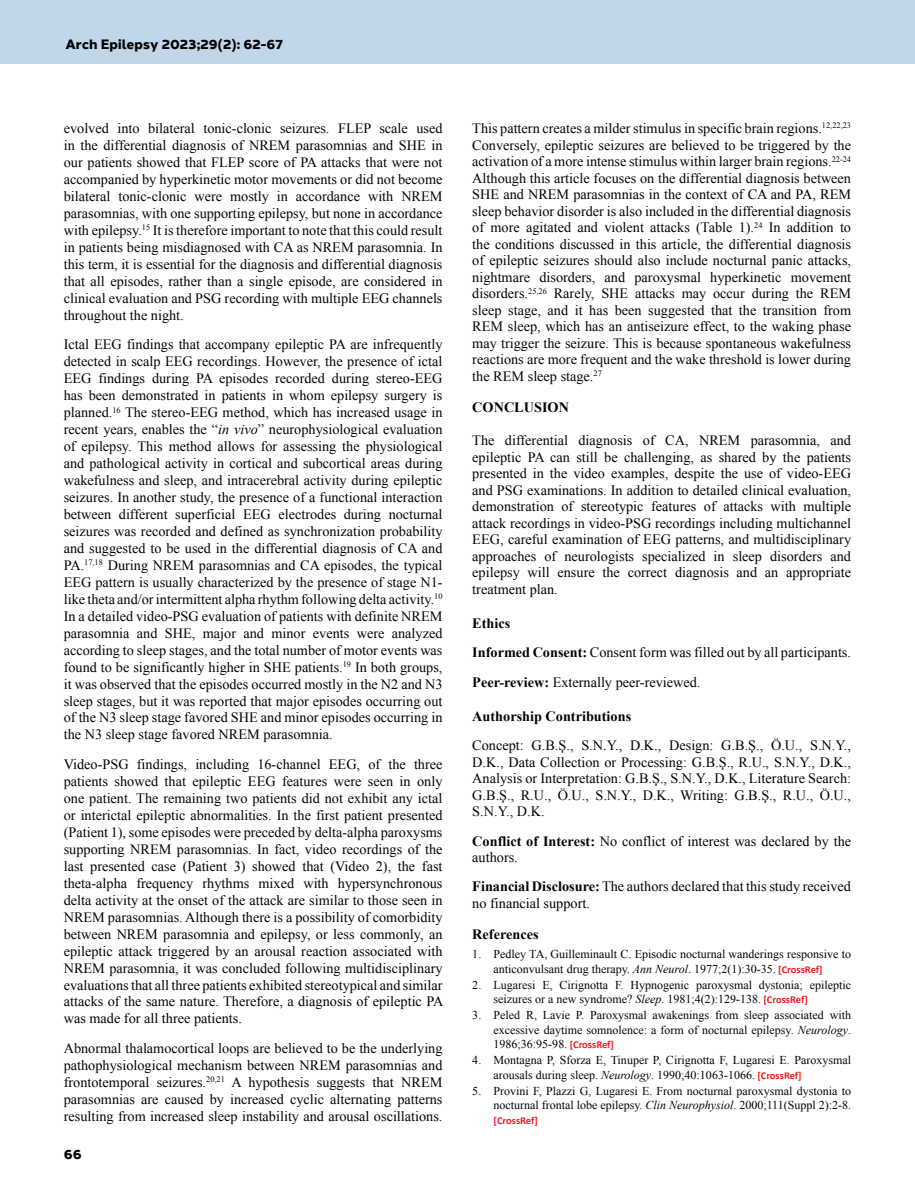
<style>
.page{position:relative;width:915px;height:1191px;background:#fff}
.page>*{position:absolute;margin:0;border:0;box-sizing:border-box;transform-origin:0 0}
.t1{font:14.25px/17px "Times New Roman";color:#040503;text-align:justify}
.t2{font:700 14.25px "Times New Roman";color:#040503}
.t3{font:800 13.5px "Halcom";color:#040503}
.t4{font:12px/14.4px "Times New Roman";color:#040503}
.t5{font:700 10.5px "Calibri";color:#ee1d23}
.s1{font-style:italic}
.s2{font-weight:700}
.s3{font-family:"Calibri";font-weight:700;font-size:10.5px;color:#ee1d23}
</style>
<div class="page">
<div style="left:0;top:0;width:914px;height:64px;background:#c1d6e9"></div>
<p class="t3" style="left:65px;top:33px;width:219px">Arch Epilepsy 2023;29(2): 62-67</p>
<p class="t1" style="left:64px;top:120px;width:380px">evolved into bilateral tonic-clonic seizures. FLEP scale used in the differential diagnosis of NREM parasomnias and SHE in our patients showed that FLEP score of PA attacks that were not accompanied by hyperkinetic motor movements or did not become bilateral tonic-clonic were mostly in accordance with NREM parasomnias, with one supporting epilepsy, but none in accordance with epilepsy.<sup>15</sup> It is therefore important to note that this could result in patients being misdiagnosed with CA as NREM parasomnia. In this term, it is essential for the diagnosis and differential diagnosis that all episodes, rather than a single episode, are considered in clinical evaluation and PSG recording with multiple EEG channels throughout the night.</p>
<p class="t1" style="left:64px;top:336px;width:380px">Ictal EEG findings that accompany epileptic PA are infrequently detected in scalp EEG recordings. However, the presence of ictal EEG findings during PA episodes recorded during stereo-EEG has been demonstrated in patients in whom epilepsy surgery is planned.<sup>16</sup> The stereo-EEG method, which has increased usage in recent years, enables the “<span class="s1">in vivo</span>” neurophysiological evaluation of epilepsy. This method allows for assessing the physiological and pathological activity in cortical and subcortical areas during wakefulness and sleep, and intracerebral activity during epileptic seizures. In another study, the presence of a functional interaction between different superficial EEG electrodes during nocturnal seizures was recorded and defined as synchronization probability and suggested to be used in the differential diagnosis of CA and PA.<sup>17,18</sup> During NREM parasomnias and CA episodes, the typical EEG pattern is usually characterized by the presence of stage N1- like theta and/or intermittent alpha rhythm following delta activity.<sup>10<br></sup>In a detailed video-PSG evaluation of patients with definite NREM parasomnia and SHE, major and minor events were analyzed according to sleep stages, and the total number of motor events was found to be significantly higher in SHE patients.<sup>19</sup> In both groups, it was observed that the episodes occurred mostly in the N2 and N3 sleep stages, but it was reported that major episodes occurring out of the N3 sleep stage favored SHE and minor episodes occurring in the N3 sleep stage favored NREM parasomnia.</p>
<p class="t1" style="left:64px;top:755px;width:381px">Video-PSG findings, including 16-channel EEG, of the three patients showed that epileptic EEG features were seen in only one patient. The remaining two patients did not exhibit any ictal or interictal epileptic abnormalities. In the first patient presented (Patient 1), some episodes were preceded by delta-alpha paroxysms supporting NREM parasomnias. In fact, video recordings of the last presented case (Patient 3) showed that (Video 2), the fast theta-alpha frequency rhythms mixed with hypersynchronous delta activity at the onset of the attack are similar to those seen in NREM parasomnias. Although there is a possibility of comorbidity between NREM parasomnia and epilepsy, or less commonly, an epileptic attack triggered by an arousal reaction associated with NREM parasomnia, it was concluded following multidisciplinary evaluations that all three patients exhibited stereotypical and similar attacks of the same nature. Therefore, a diagnosis of epileptic PA was made for all three patients.</p>
<p class="t1" style="left:64px;top:1039px;width:380px">Abnormal thalamocortical loops are believed to be the underlying pathophysiological mechanism between NREM parasomnias and frontotemporal seizures.<sup>20,21</sup> A hypothesis suggests that NREM parasomnias are caused by increased cyclic alternating patterns resulting from increased sleep instability and arousal oscillations.</p>
<p class="t3" style="left:64px;top:1143px;width:19px">66</p>
<p class="t1" style="left:472px;top:120px;width:380px;line-height:16.5px">This pattern creates a milder stimulus in specific brain regions.<sup>12,22,23<br></sup>Conversely, epileptic seizures are believed to be triggered by the activation of a more intense stimulus within larger brain regions.<sup>22-24<br></sup>Although this article focuses on the differential diagnosis between SHE and NREM parasomnias in the context of CA and PA, REM sleep behavior disorder is also included in the differential diagnosis of more agitated and violent attacks (Table 1).<sup>24</sup> In addition to the conditions discussed in this article, the differential diagnosis of epileptic seizures should also include nocturnal panic attacks, nightmare disorders, and paroxysmal hyperkinetic movement disorders.<sup>25,26</sup> Rarely, SHE attacks may occur during the REM sleep stage, and it has been suggested that the transition from REM sleep, which has an antiseizure effect, to the waking phase may trigger the seizure. This is because spontaneous wakefulness reactions are more frequent and the wake threshold is lower during the REM sleep stage.<sup>27</sup></p>
<p class="t2" style="left:472px;top:397px;width:98px">CONCLUSION</p>
<p class="t1" style="left:472px;top:432px;width:380px;line-height:16.5px">The differential diagnosis of CA, NREM parasomnia, and epileptic PA can still be challenging, as shared by the patients presented in the video examples, despite the use of video-EEG and PSG examinations. In addition to detailed clinical evaluation, demonstration of stereotypic features of attacks with multiple attack recordings in video-PSG recordings including multichannel EEG, careful examination of EEG patterns, and multidisciplinary approaches of neurologists specialized in sleep disorders and epilepsy will ensure the correct diagnosis and an appropriate treatment plan.</p>
<p class="t1" style="left:472px;top:608px;width:380px;line-height:29.2px;text-align:left"><span class="s2">Ethics<br>Informed Consent:</span> Consent form was filled out by all participants.<br><span class="s2">Peer-review:</span> Externally peer-reviewed.</p>
<p class="t2" style="left:472px;top:706px;width:160px">Authorship Contributions</p>
<p class="t1" style="left:472px;top:737px;width:380px;line-height:16.5px">Concept: G.B.Ş., S.N.Y., D.K., Design: G.B.Ş., Ö.U., S.N.Y., D.K., Data Collection or Processing: G.B.Ş., R.U., S.N.Y., D.K., Analysis or Interpretation: G.B.Ş., S.N.Y., D.K., Literature Search:<br>G.B.Ş., R.U., Ö.U., S.N.Y., D.K., Writing: G.B.Ş., R.U., Ö.U., S.N.Y., D.K.</p>
<p class="t1" style="left:472px;top:832px;width:380px;line-height:16.5px"><span class="s2">Conflict of Interest:</span> No conflict of interest was declared by the authors.</p>
<p class="t1" style="left:472px;top:878px;width:380px;line-height:16.5px"><span class="s2">Financial Disclosure:</span> The authors declared that this study received no financial support.</p>
<p class="t2" style="left:472px;top:924px;width:68px">References</p>
<p class="t4" style="left:472px;top:947px;width:380px;text-align:center">1. Pedley TA, Guilleminault C. Episodic nocturnal wanderings responsive to anticonvulsant drug therapy. <span class="s1">Ann Neurol</span>. 1977;2(1):30-35. <span class="s3">[CrossRef]</span></p>
<p class="t4" style="left:493px;top:977px;width:359px;text-indent:-21px">2. Lugaresi E, Cirignotta F. Hypnogenic paroxysmal dystonia; epileptic seizures or a new syndrome? <span class="s1">Sleep</span>. 1981;4(2):129-138. <span class="s3">[CrossRef]</span></p>
<p class="t4" style="left:493px;top:1008px;width:359px;text-align:justify;text-indent:-21px">3. Peled R, Lavie P. Paroxysmal awakenings from sleep associated with excessive daytime somnolence: a form of nocturnal epilepsy. <span class="s1">Neurology</span>.<br>1986;36:95-98. <span class="s3">[CrossRef]</span></p>
<p class="t4" style="left:493px;top:1052px;width:359px;text-indent:-21px">4. Montagna P, Sforza E, Tinuper P, Cirignotta F, Lugaresi E. Paroxysmal arousals during sleep. <span class="s1">Neurology</span>. 1990;40:1063-1066. <span class="s3">[CrossRef]</span></p>
<p class="t4" style="left:472px;top:1083px;width:380px;text-align:right">5. Provini F, Plazzi G, Lugaresi E. From nocturnal paroxysmal dystonia to nocturnal frontal lobe epilepsy. <span class="s1">Clin Neurophysiol</span>. 2000;111(Suppl 2):2-8.</p>
<p class="t5" style="left:493px;top:1112px;width:46px">[CrossRef]</p>
</div>
